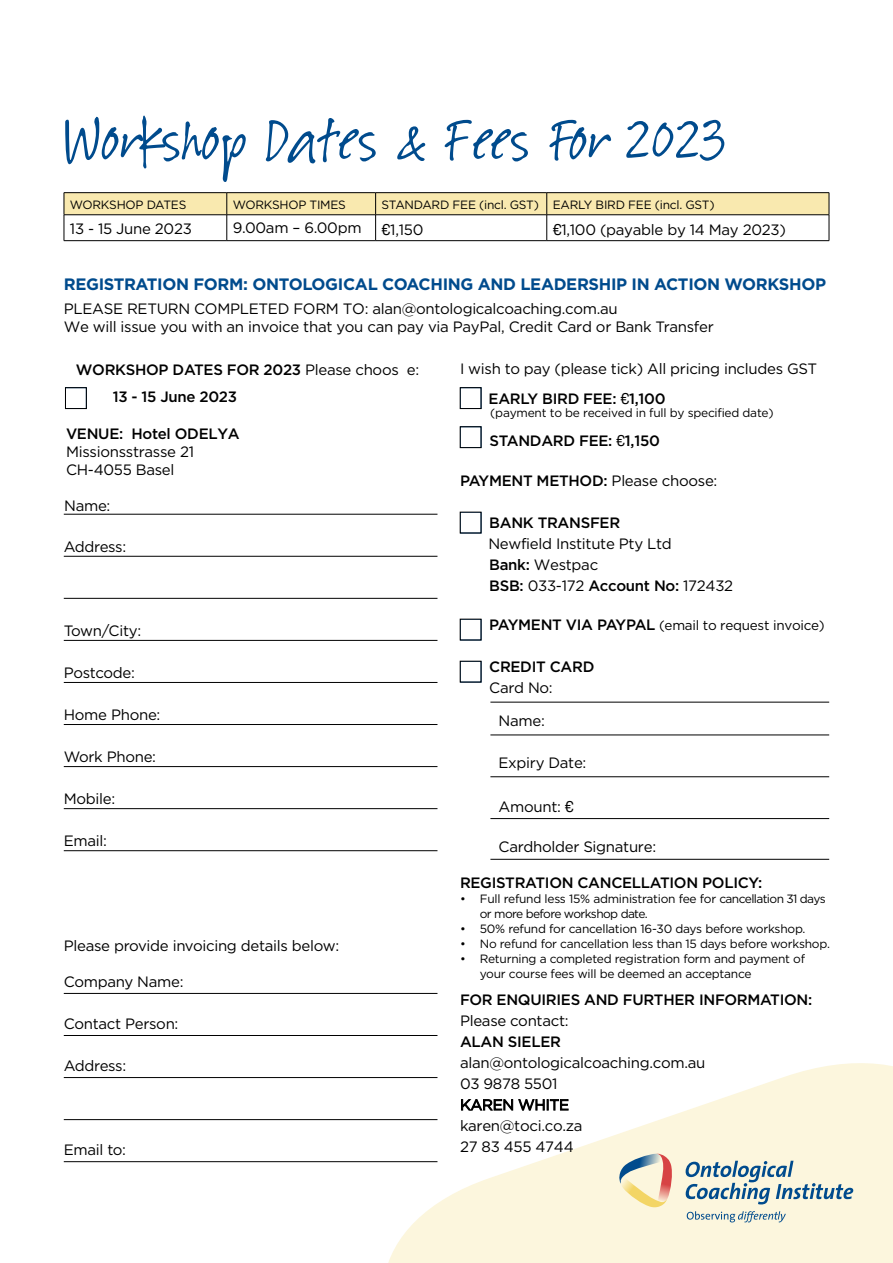
<style>
.page{position:relative;width:893px;height:1263px;background:#fff}
.page>*{position:absolute;margin:0;border:0;box-sizing:border-box;transform-origin:0 0}
.t1{font:72px "Suomi Hand Script";letter-spacing:.025em;color:#004b8d}
.t2{font:700 16.5px "Gotham HTF";letter-spacing:-.02em;color:#004b8d}
.t3{font:15px/21px "Gotham HTF";letter-spacing:-.02em;color:#000}
.t4{font:500 15px/27.8px "Gotham HTF";letter-spacing:-.02em;color:#000}
.t5{font:13.5px "Gotham HTF";letter-spacing:-.02em;color:#000}
.t6{font:12px/15px "Gotham HTF";letter-spacing:-.02em;color:#000}
.t7{font:12px/15px "Gotham HTF";letter-spacing:-.05em;color:#000}
.s1{font-family:"Galvji"}
.s2{font-weight:500}
.s3{font-family:"Galvji";font-weight:400}
.s4{font-weight:400}
.s5{font-weight:500;font-size:15px}
</style>
<div class="page">
<svg style="left:347px;top:1035px;width:546px;height:228px"></svg>
<svg style="left:618px;top:1154px;width:55px;height:53px;background:#dccbb4"></svg>
<svg style="left:686px;top:1161px;width:167px;height:43px;background:#bdcbc8"></svg>
<svg style="left:687px;top:1211px;width:99px;height:11px"></svg>
<hr style="left:64px;top:514px;width:373px;height:1px;background:#000">
<hr style="left:64px;top:556px;width:373px;height:1px;background:#000">
<hr style="left:64px;top:598px;width:373px;height:1px;background:#000">
<hr style="left:64px;top:640px;width:373px;height:1px;background:#000">
<hr style="left:64px;top:682px;width:373px;height:1px;background:#000">
<hr style="left:64px;top:724px;width:373px;height:1px;background:#000">
<hr style="left:64px;top:766px;width:373px;height:1px;background:#000">
<hr style="left:64px;top:808px;width:373px;height:1px;background:#000">
<hr style="left:64px;top:850px;width:373px;height:1px;background:#000">
<hr style="left:64px;top:993px;width:373px;height:1px;background:#000">
<hr style="left:64px;top:1035px;width:373px;height:1px;background:#000">
<hr style="left:64px;top:1077px;width:373px;height:1px;background:#000">
<hr style="left:64px;top:1119px;width:373px;height:1px;background:#000">
<hr style="left:64px;top:1161px;width:373px;height:1px;background:#000">
<div style="left:460px;top:387px;width:21px;height:22px;border:1px solid #000"></div>
<div style="left:460px;top:427px;width:21px;height:21px;border:1px solid #000"></div>
<hr style="left:64px;top:192px;width:163px;height:1px;background:#000">
<hr style="left:227px;top:192px;width:149px;height:1px;background:#000">
<hr style="left:376px;top:192px;width:171px;height:1px;background:#000">
<hr style="left:547px;top:192px;width:282px;height:1px;background:#000">
<svg style="left:64px;top:193px;width:766px;height:47px"></svg>
<hr style="left:64px;top:240px;width:163px;height:1px;background:#000">
<hr style="left:227px;top:240px;width:149px;height:1px;background:#000">
<hr style="left:376px;top:240px;width:171px;height:1px;background:#000">
<hr style="left:547px;top:240px;width:282px;height:1px;background:#000">
<div style="left:65px;top:387px;width:22px;height:22px;border:1px solid #000"></div>
<div style="left:460px;top:512px;width:21px;height:21px;border:1px solid #000"></div>
<div style="left:460px;top:619px;width:21px;height:21px;border:1px solid #000"></div>
<div style="left:460px;top:661px;width:21px;height:21px;border:1px solid #000"></div>
<hr style="left:490px;top:702px;width:339px;height:1px;background:#000">
<hr style="left:490px;top:735px;width:339px;height:1px;background:#000">
<hr style="left:490px;top:776px;width:339px;height:1px;background:#000">
<hr style="left:490px;top:818px;width:339px;height:1px;background:#000">
<hr style="left:490px;top:859px;width:339px;height:1px;background:#000">
<h1 class="t1" style="left:64px;top:104px;width:662px">Workshop Dates &amp; Fees For 2023</h1>
<p class="t6" style="left:70px;top:197px;width:118px">WORKSHOP DATES</p>
<p class="t6" style="left:233px;top:197px;width:115px">WORKSHOP TIMES</p>
<p class="t6" style="left:382px;top:197px;width:334px">STANDARD FEE (incl. GST) EARLY BIRD FEE (incl. GST)</p>
<p class="t3" style="left:70px;top:218px;width:123px">13 - 15 June 2023</p>
<p class="t3" style="left:233px;top:217px;width:130px">9.00am – 6.00pm</p>
<p class="t3" style="left:382px;top:219px;width:43px"><span class="s1">€</span>1,150</p>
<p class="t3" style="left:553px;top:219px;width:235px"><span class="s1">€</span>1,100 (payable by 14 May 2023)</p>
<p class="t2" style="left:64px;top:274px;width:764px">REGISTRATION FORM: ONTOLOGICAL COACHING AND LEADERSHIP IN ACTION WORKSHOP</p>
<p class="t3" style="left:64px;top:299px;width:652px;line-height:18px">PLEASE RETURN COMPLETED FORM TO: alan@ontologicalcoaching.com.au<br>We will issue you with an invoice that you can pay via PayPal, Credit Card or Bank Transfer</p>
<p class="t3" style="left:489px;top:354px;width:330px;line-height:29.7px;text-indent:-29px">I wish to pay (please tick) All pricing includes GST<br><span class="s2">EARLY BIRD FEE:</span> <span class="s1">€</span><span class="s2">1,100</span></p>
<p class="t6" style="left:490px;top:405px;width:285px">(payment to be received in full by specified date)</p>
<p class="t4" style="left:489px;top:426px;width:172px">STANDARD FEE: <span class="s3">€</span>1,150</p>
<p class="t4" style="left:460px;top:466px;width:259px">PAYMENT METHOD: <span class="s4">Please choose:</span></p>
<p class="t4" style="left:489px;top:508px;width:132px">BANK TRANSFER</p>
<p class="t3" style="left:488px;top:533px;width:246px">Newfield Institute Pty Ltd<br><span class="s2">Bank:</span> Westpac<br><span class="s2">BSB:</span> 033-172 <span class="s2">Account No:</span> 172432</p>
<p class="t5" style="left:489px;top:618px;width:337px"><span class="s5">PAYMENT VIA PAYPAL</span> (email to request invoice)</p>
<p class="t4" style="left:489px;top:652px;width:107px">CREDIT CARD</p>
<p class="t3" style="left:489px;top:677px;width:65px">Card No:</p>
<p class="t3" style="left:499px;top:710px;width:48px">Name:</p>
<p class="t3" style="left:499px;top:752px;width:89px">Expiry Date:</p>
<p class="t3" style="left:499px;top:796px;width:77px">Amount: <span class="s1">€</span></p>
<p class="t3" style="left:499px;top:836px;width:159px">Cardholder Signature:</p>
<p class="t4" style="left:460px;top:868px;width:304px">REGISTRATION CANCELLATION POLICY:</p>
<p class="t7" style="left:480px;top:891px;width:347px;text-indent:-20px">• Full refund less 15% administration fee for cancellation 31 days or more before workshop date.</p>
<p class="t6" style="left:460px;top:921px;width:347px">• 50% refund for cancellation 16-30 days before workshop.</p>
<p class="t6" style="left:460px;top:936px;width:371px">• No refund for cancellation less than 15 days before workshop.</p>
<p class="t6" style="left:480px;top:951px;width:327px;text-indent:-20px">• Returning a completed registration form and payment of your course fees will be deemed an acceptance</p>
<p class="t4" style="left:460px;top:985px;width:354px">FOR ENQUIRIES AND FURTHER INFORMATION:</p>
<p class="t3" style="left:460px;top:1010px;width:110px">Please contact:</p>
<p class="t4" style="left:460px;top:1027px;width:102px">ALAN SIELER</p>
<p class="t3" style="left:460px;top:1052px;width:247px">alan@ontologicalcoaching.com.au<br>03 9878 5501<br>KAREN WHITE<br>karen@toci.co.za<br>27 83 455 4744</p>
<p class="t4" style="left:113px;top:355px;width:308px;text-indent:-37px">WORKSHOP DATES FOR 2023 <span class="s4">Please choos e:<br></span>13 - 15 June 2023</p>
<p class="t4" style="left:66px;top:420px;width:175px">VENUE: Hotel ODELYA</p>
<p class="t3" style="left:66px;top:443px;width:130px;line-height:18px">Missionsstrasse 21<br>CH-4055 Basel</p>
<p class="t3" style="left:64px;top:495px;width:48px">Name:</p>
<p class="t3" style="left:64px;top:536px;width:64px">Address:</p>
<p class="t3" style="left:64px;top:620px;width:79px">Town/City:</p>
<p class="t3" style="left:64px;top:662px;width:73px">Postcode:</p>
<p class="t3" style="left:64px;top:704px;width:98px">Home Phone:</p>
<p class="t3" style="left:64px;top:746px;width:94px">Work Phone:</p>
<p class="t3" style="left:64px;top:788px;width:53px">Mobile:</p>
<p class="t3" style="left:64px;top:830px;width:45px">Email:</p>
<p class="t3" style="left:64px;top:935px;width:277px">Please provide invoicing details below:</p>
<p class="t3" style="left:64px;top:971px;width:121px">Company Name:</p>
<p class="t3" style="left:64px;top:1013px;width:116px">Contact Person:</p>
<p class="t3" style="left:64px;top:1055px;width:64px">Address:</p>
<p class="t3" style="left:64px;top:1139px;width:64px">Email to:</p>
</div>
